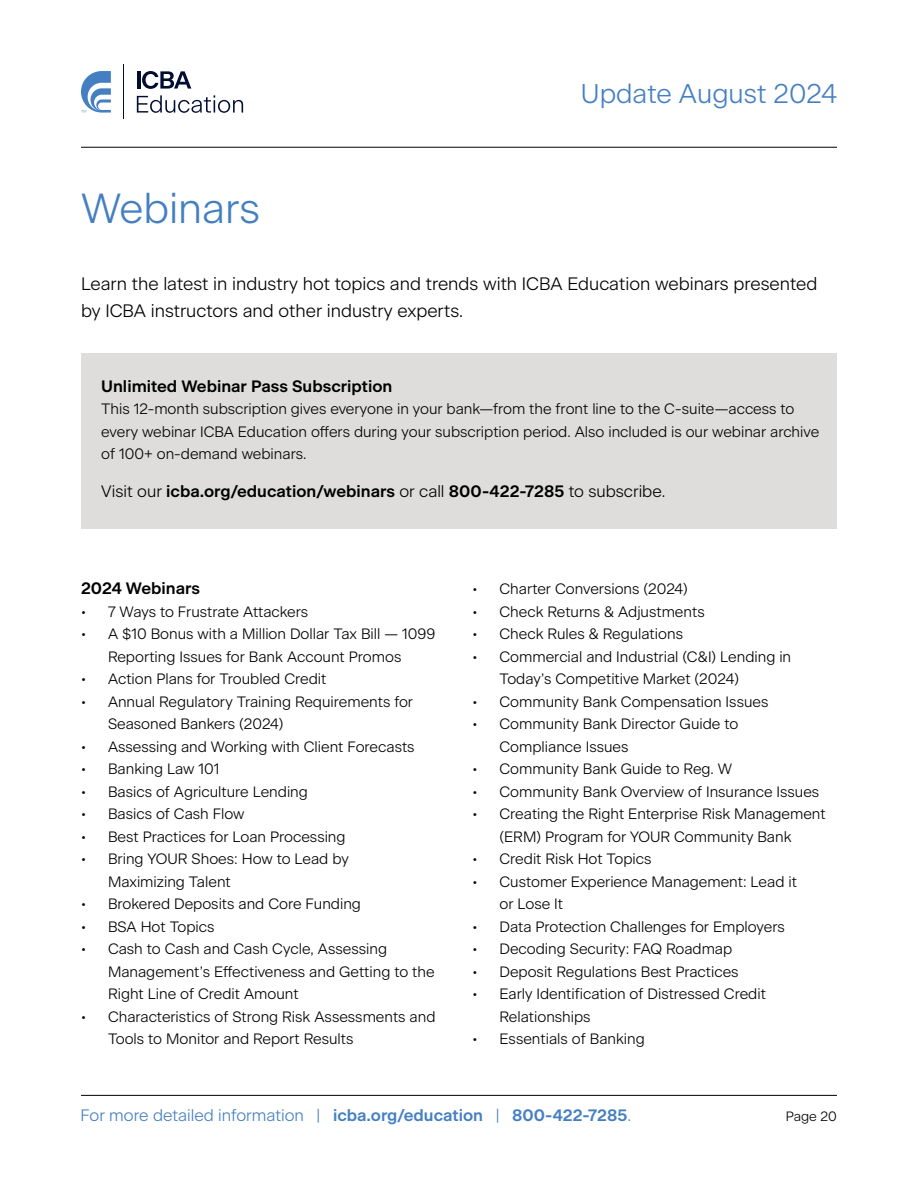
<style>
.page{position:relative;width:918px;height:1188px;background:#fff}
.page>*{position:absolute;margin:0;border:0;box-sizing:border-box;transform-origin:0 0}
.t1{font:300 42px "Beausite Classic";color:#447fc1}
.t2{font:300 27px "Beausite Classic";color:#447fc1}
.t3{font:300 18px/27px "Beausite Classic";color:#000}
.t4{font:600 16.5px "Beausite Classic";color:#000}
.t5{font:600 16.5px "Beausite Classic";color:#447fc1}
.t6{font:300 15px/22.5px "Beausite Classic";color:#000}
.t7{font:300 13.5px "Beausite Classic";color:#000}
.s1{font-weight:300}
</style>
<div class="page">
<svg style="left:137px;top:95px;width:106px;height:18px"></svg>
<hr style="left:137px;top:71px;width:3px;height:18px;background:#000d33">
<svg style="left:142px;top:71px;width:49px;height:18px"></svg>
<hr style="left:124px;top:65px;width:1px;height:54px;background:#000d33">
<svg style="left:81px;top:71px;width:30px;height:42px"></svg>
<hr style="left:81px;top:147px;width:756px;height:1px;background:#000">
<hr style="left:81px;top:1095px;width:756px;height:1px;background:#000">
<div style="left:81px;top:353px;width:756px;height:176px;background:#dedddc"></div>
<h1 class="t1" style="left:81px;top:176px;width:181px">Webinars</h1>
<h2 class="t2" style="left:581px;top:73px;width:258px">Update August 2024</h2>
<p class="t3" style="left:81px;top:269px;width:738px">Learn the latest in industry hot topics and trends with ICBA Education webinars presented by ICBA instructors and other industry experts.</p>
<p class="t4" style="left:101px;top:373px;width:293px">Unlimited Webinar Pass Subscription</p>
<p class="t6" style="left:101px;top:396px;width:720px">This 12-month subscription gives everyone in your bank—from the front line to the C-suite—access to every webinar ICBA Education offers during your subscription period. Also included is our webinar archive of 100+ on-demand webinars.</p>
<p class="t4" style="left:101px;top:479px;width:566px"><span class="s1">Visit our</span> icba.org/education/webinars <span class="s1">or call</span> 800-422-7285 <span class="s1">to subscribe.</span></p>
<p class="t4" style="left:81px;top:576px;width:121px">2024 Webinars</p>
<p class="t6" style="left:81px;top:599px;width:229px">• 7 Ways to Frustrate Attackers</p>
<p class="t6" style="left:81px;top:621px;width:356px;text-align:center">• A $10 Bonus with a Million Dollar Tax Bill — 1099<br>Reporting Issues for Bank Account Promos</p>
<p class="t6" style="left:81px;top:666px;width:247px">• Action Plans for Troubled Credit</p>
<p class="t6" style="left:108px;top:689px;width:307px;text-indent:-27px">• Annual Regulatory Training Requirements for<br>Seasoned Bankers (2024)</p>
<p class="t6" style="left:81px;top:734px;width:335px">• Assessing and Working with Client Forecasts</p>
<p class="t6" style="left:81px;top:756px;width:140px">• Banking Law 101</p>
<p class="t6" style="left:81px;top:779px;width:228px">• Basics of Agriculture Lending</p>
<p class="t6" style="left:81px;top:801px;width:165px">• Basics of Cash Flow</p>
<p class="t6" style="left:81px;top:824px;width:266px">• Best Practices for Loan Processing</p>
<p class="t6" style="left:108px;top:846px;width:242px;text-indent:-27px">• Bring YOUR Shoes: How to Lead by<br>Maximizing Talent</p>
<p class="t6" style="left:81px;top:891px;width:282px">• Brokered Deposits and Core Funding</p>
<p class="t6" style="left:81px;top:914px;width:135px">• BSA Hot Topics</p>
<p class="t6" style="left:108px;top:936px;width:328px;text-indent:-27px">• Cash to Cash and Cash Cycle, Assessing<br>Management’s Effectiveness and Getting to the<br>Right Line of Credit Amount</p>
<p class="t6" style="left:108px;top:1004px;width:329px;text-indent:-27px">• Characteristics of Strong Risk Assessments and<br>Tools to Monitor and Report Results</p>
<p class="t6" style="left:472px;top:576px;width:217px">• Charter Conversions (2024)</p>
<p class="t6" style="left:472px;top:599px;width:234px">• Check Returns &amp; Adjustments</p>
<p class="t6" style="left:472px;top:621px;width:212px">• Check Rules &amp; Regulations</p>
<p class="t6" style="left:499px;top:644px;width:293px;text-indent:-27px">• Commercial and Industrial (C&amp;I) Lending in<br>Today’s Competitive Market (2024)</p>
<p class="t6" style="left:472px;top:689px;width:297px">• Community Bank Compensation Issues</p>
<p class="t6" style="left:499px;top:711px;width:240px;text-indent:-27px">• Community Bank Director Guide to<br>Compliance Issues</p>
<p class="t6" style="left:472px;top:756px;width:261px">• Community Bank Guide to Reg. W</p>
<p class="t6" style="left:472px;top:779px;width:348px">• Community Bank Overview of Insurance Issues</p>
<p class="t6" style="left:472px;top:801px;width:355px;text-align:center">• Creating the Right Enterprise Risk Management (ERM) Program for YOUR Community Bank</p>
<p class="t6" style="left:472px;top:846px;width:181px">• Credit Risk Hot Topics</p>
<p class="t6" style="left:499px;top:869px;width:299px;text-indent:-27px">• Customer Experience Management: Lead it or Lose It</p>
<p class="t6" style="left:472px;top:914px;width:314px">• Data Protection Challenges for Employers</p>
<p class="t6" style="left:472px;top:936px;width:261px">• Decoding Security: FAQ Roadmap</p>
<p class="t6" style="left:472px;top:959px;width:268px">• Deposit Regulations Best Practices</p>
<p class="t6" style="left:499px;top:981px;width:268px;text-indent:-27px">• Early Identification of Distressed Credit<br>Relationships</p>
<p class="t6" style="left:472px;top:1026px;width:174px">• Essentials of Banking</p>
<p class="t5" style="left:81px;top:1102px;width:552px"><span class="s1">For more detailed information |</span> icba.org/education <span class="s1">|</span> 800-422-7285<span class="s1">.</span></p>
<p class="t7" style="left:786px;top:1106px;width:53px">Page 20</p>
</div>
